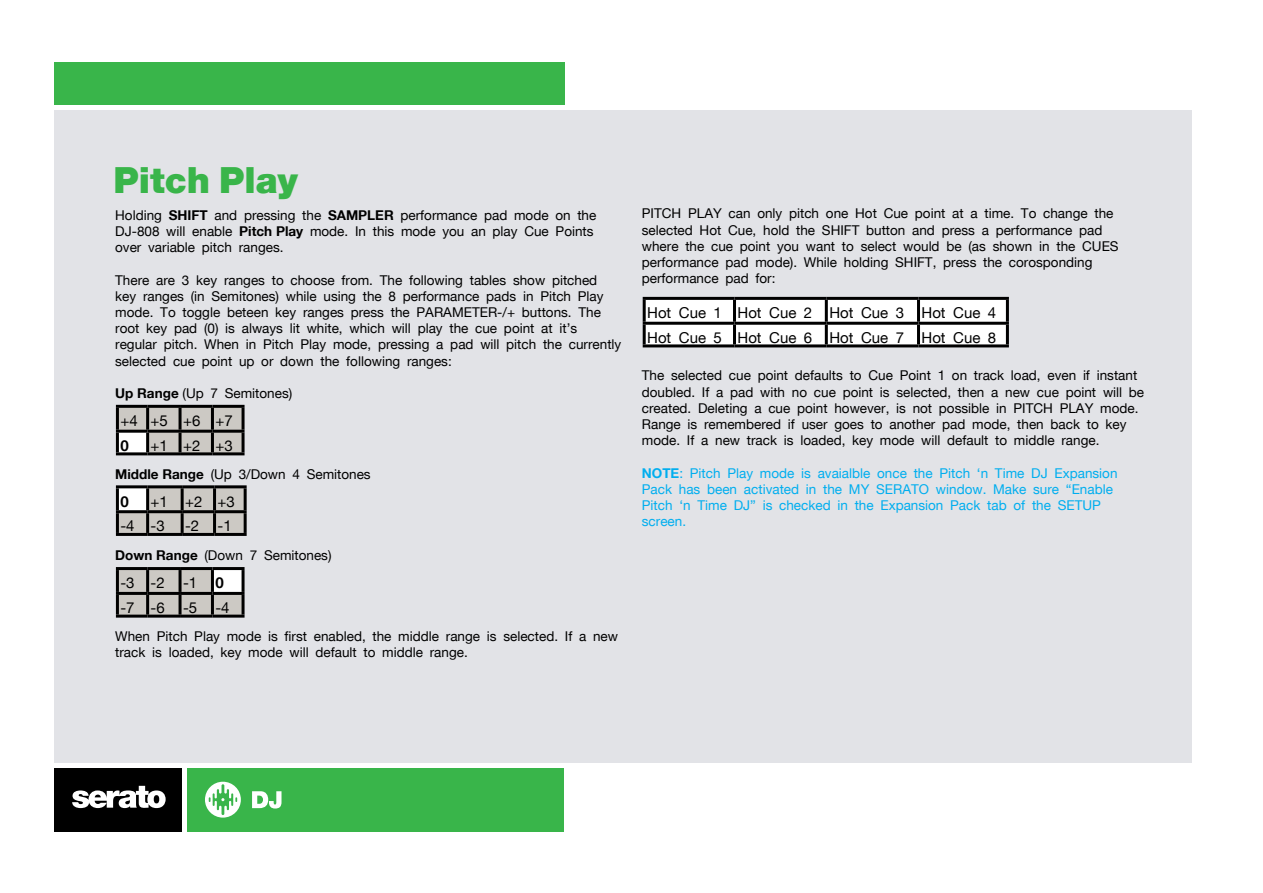
<style>
.page{position:relative;width:1263px;height:893px;background:#fff}
.page>*{position:absolute;margin:0;border:0;box-sizing:border-box;transform-origin:0 0}
.t1{font:900 36px "Serato";color:#39b54a}
.t2{font:15px/24.9px "Serato";color:#000}
.t3{font:700 15px "Serato";color:#000}
.t4{font:13.5px/16.2px "Serato";color:#000}
.t5{font:13.5px/16.2px "Serato";color:#00aeef}
.s1{font-weight:700}
</style>
<div class="page">
<div style="left:54px;top:110px;width:1137px;height:652px;background:#e2e3e7"></div>
<div style="left:54px;top:62px;width:510px;height:42px;background:#39b54a"></div>
<div style="left:187px;top:768px;width:377px;height:63px;background:#39b54a"></div>
<div style="left:54px;top:768px;width:128px;height:63px;background:#000"></div>
<svg style="left:72px;top:786px;width:94px;height:22px"></svg>
<svg style="left:252px;top:791px;width:29px;height:17px"></svg>
<svg style="left:205px;top:782px;width:36px;height:36px"></svg>
<div style="left:119px;top:408px;width:123px;height:44px;background:#ccc9c4"></div>
<div style="left:117px;top:431px;width:31px;height:23px;background:#fff"></div>
<hr style="left:116px;top:405px;width:32px;height:3px;background:#000">
<hr style="left:116px;top:408px;width:3px;height:22px;background:#000">
<hr style="left:148px;top:405px;width:32px;height:3px;background:#000">
<hr style="left:146px;top:408px;width:3px;height:22px;background:#000">
<hr style="left:180px;top:405px;width:32px;height:3px;background:#000">
<hr style="left:179px;top:408px;width:3px;height:22px;background:#000">
<hr style="left:212px;top:405px;width:33px;height:3px;background:#000">
<hr style="left:211px;top:408px;width:3px;height:22px;background:#000">
<hr style="left:242px;top:408px;width:3px;height:22px;background:#000">
<hr style="left:116px;top:430px;width:32px;height:3px;background:#000">
<hr style="left:116px;top:433px;width:3px;height:19px;background:#000">
<hr style="left:148px;top:430px;width:32px;height:3px;background:#000">
<hr style="left:146px;top:433px;width:3px;height:19px;background:#000">
<hr style="left:180px;top:430px;width:32px;height:3px;background:#000">
<hr style="left:179px;top:433px;width:3px;height:19px;background:#000">
<hr style="left:212px;top:430px;width:33px;height:3px;background:#000">
<hr style="left:211px;top:433px;width:3px;height:19px;background:#000">
<hr style="left:242px;top:433px;width:3px;height:19px;background:#000">
<hr style="left:116px;top:452px;width:32px;height:3px;background:#000">
<hr style="left:148px;top:452px;width:32px;height:3px;background:#000">
<hr style="left:180px;top:452px;width:32px;height:3px;background:#000">
<hr style="left:212px;top:452px;width:33px;height:3px;background:#000">
<div style="left:646px;top:300px;width:360px;height:44px;background:#fff"></div>
<hr style="left:643px;top:297px;width:91px;height:3px;background:#000">
<hr style="left:643px;top:300px;width:3px;height:22px;background:#000">
<hr style="left:734px;top:297px;width:92px;height:3px;background:#000">
<hr style="left:733px;top:300px;width:3px;height:22px;background:#000">
<hr style="left:826px;top:297px;width:92px;height:3px;background:#000">
<hr style="left:825px;top:300px;width:3px;height:22px;background:#000">
<hr style="left:918px;top:297px;width:91px;height:3px;background:#000">
<hr style="left:917px;top:300px;width:3px;height:22px;background:#000">
<hr style="left:1006px;top:300px;width:3px;height:22px;background:#000">
<hr style="left:643px;top:322px;width:91px;height:3px;background:#000">
<hr style="left:643px;top:325px;width:3px;height:19px;background:#000">
<hr style="left:734px;top:322px;width:92px;height:3px;background:#000">
<hr style="left:733px;top:325px;width:3px;height:19px;background:#000">
<hr style="left:826px;top:322px;width:92px;height:3px;background:#000">
<hr style="left:825px;top:325px;width:3px;height:19px;background:#000">
<hr style="left:918px;top:322px;width:91px;height:3px;background:#000">
<hr style="left:917px;top:325px;width:3px;height:19px;background:#000">
<hr style="left:1006px;top:325px;width:3px;height:19px;background:#000">
<hr style="left:643px;top:344px;width:91px;height:3px;background:#000">
<hr style="left:734px;top:344px;width:92px;height:3px;background:#000">
<hr style="left:826px;top:344px;width:92px;height:3px;background:#000">
<hr style="left:918px;top:344px;width:91px;height:3px;background:#000">
<div style="left:117px;top:487px;width:31px;height:25px;background:#fff"></div>
<svg style="left:149px;top:488px;width:95px;height:45px;background:#c6c3be"></svg>
<div style="left:117px;top:512px;width:31px;height:22px;background:#ccc9c4"></div>
<hr style="left:116px;top:485px;width:32px;height:3px;background:#000">
<hr style="left:116px;top:488px;width:3px;height:22px;background:#000">
<hr style="left:148px;top:485px;width:34px;height:3px;background:#000">
<hr style="left:146px;top:488px;width:3px;height:22px;background:#000">
<hr style="left:182px;top:485px;width:33px;height:3px;background:#000">
<hr style="left:181px;top:488px;width:3px;height:22px;background:#000">
<hr style="left:215px;top:485px;width:32px;height:3px;background:#000">
<hr style="left:213px;top:488px;width:3px;height:22px;background:#000">
<hr style="left:244px;top:488px;width:3px;height:22px;background:#000">
<hr style="left:116px;top:510px;width:32px;height:3px;background:#000">
<hr style="left:116px;top:513px;width:3px;height:20px;background:#000">
<hr style="left:148px;top:510px;width:34px;height:3px;background:#000">
<hr style="left:146px;top:513px;width:3px;height:20px;background:#000">
<hr style="left:182px;top:510px;width:33px;height:3px;background:#000">
<hr style="left:181px;top:513px;width:3px;height:20px;background:#000">
<hr style="left:215px;top:510px;width:32px;height:3px;background:#000">
<hr style="left:213px;top:513px;width:3px;height:20px;background:#000">
<hr style="left:244px;top:513px;width:3px;height:20px;background:#000">
<hr style="left:116px;top:533px;width:32px;height:3px;background:#000">
<hr style="left:148px;top:533px;width:34px;height:3px;background:#000">
<hr style="left:182px;top:533px;width:33px;height:3px;background:#000">
<hr style="left:215px;top:533px;width:32px;height:3px;background:#000">
<svg style="left:119px;top:570px;width:123px;height:45px;background:#c7c4bf"></svg>
<div style="left:212px;top:569px;width:31px;height:24px;background:#fff"></div>
<div style="left:117px;top:593px;width:31px;height:23px;background:#ccc9c4"></div>
<hr style="left:116px;top:567px;width:32px;height:3px;background:#000">
<hr style="left:116px;top:570px;width:3px;height:22px;background:#000">
<hr style="left:148px;top:567px;width:32px;height:3px;background:#000">
<hr style="left:146px;top:570px;width:3px;height:22px;background:#000">
<hr style="left:180px;top:567px;width:32px;height:3px;background:#000">
<hr style="left:179px;top:570px;width:3px;height:22px;background:#000">
<hr style="left:212px;top:567px;width:33px;height:3px;background:#000">
<hr style="left:211px;top:570px;width:3px;height:22px;background:#000">
<hr style="left:242px;top:570px;width:3px;height:22px;background:#000">
<hr style="left:116px;top:592px;width:32px;height:3px;background:#000">
<hr style="left:116px;top:595px;width:3px;height:20px;background:#000">
<hr style="left:148px;top:592px;width:32px;height:3px;background:#000">
<hr style="left:146px;top:595px;width:3px;height:20px;background:#000">
<hr style="left:180px;top:592px;width:32px;height:3px;background:#000">
<hr style="left:179px;top:595px;width:3px;height:20px;background:#000">
<hr style="left:212px;top:592px;width:33px;height:3px;background:#000">
<hr style="left:211px;top:595px;width:3px;height:20px;background:#000">
<hr style="left:242px;top:595px;width:3px;height:20px;background:#000">
<hr style="left:116px;top:615px;width:32px;height:3px;background:#000">
<hr style="left:148px;top:615px;width:32px;height:3px;background:#000">
<hr style="left:180px;top:615px;width:32px;height:3px;background:#000">
<hr style="left:212px;top:615px;width:33px;height:3px;background:#000">
<h1 class="t1" style="left:113px;top:159px;width:186px">Pitch Play</h1>
<p class="t4" style="left:115px;top:207px;width:483px">Holding <span class="s1">SHIFT</span> and pressing the <span class="s1">SAMPLER</span> performance pad mode on the<br>DJ-808 will enable <span class="s1">Pitch Play</span> mode. In this mode you an play Cue Points over variable pitch ranges.</p>
<p class="t4" style="left:115px;top:271px;width:508px">There are 3 key ranges to choose from. The following tables show pitched key ranges (in Semitones) while using the 8 performance pads in Pitch Play mode. To toggle beteen key ranges press the PARAMETER-/+ buttons. The root key pad (0) is always lit white, which will play the cue point at it’s regular pitch. When in Pitch Play mode, pressing a pad will pitch the currently selected cue point up or down the following ranges:</p>
<p class="t4" style="left:115px;top:385px;width:179px"><span class="s1">Up Range</span> (Up 7 Semitones)</p>
<p class="t2" style="left:120px;top:408px;width:114px">+4 +5 +6 +7</p>
<p class="t3" style="left:120px;top:436px;width:10px">0</p>
<p class="t2" style="left:151px;top:433px;width:84px">+1 +2 +3</p>
<p class="t4" style="left:115px;top:466px;width:257px"><span class="s1">Middle Range</span> (Up 3/Down 4 Semitones</p>
<p class="t3" style="left:120px;top:492px;width:10px">0</p>
<p class="t2" style="left:120px;top:489px;width:116px;text-indent:30px">+1 +2 +3 -4 -3</p>
<p class="t2" style="left:185px;top:513px;width:48px">-2 -1</p>
<p class="t4" style="left:115px;top:547px;width:218px"><span class="s1">Down Range</span> (Down 7 Semitones)</p>
<p class="t2" style="left:120px;top:570px;width:111px">-3 -2 -1 <span class="s1">0 </span>-7 -6 -5 -4</p>
<p class="t4" style="left:115px;top:628px;width:504px">When Pitch Play mode is first enabled, the middle range is selected. If a new track is loaded, key mode will default to middle range.</p>
<p class="t4" style="left:642px;top:205px;width:478px">PITCH PLAY can only pitch one Hot Cue point at a time. To change the selected Hot Cue, hold the SHIFT button and press a performance pad where the cue point you want to select would be (as shown in the CUES performance pad mode). While holding SHIFT, press the corosponding performance pad for:</p>
<p class="t2" style="left:647px;top:300px;width:351px">Hot Cue 1 Hot Cue 2 Hot Cue 3 Hot Cue 4<br>Hot Cue 5 Hot Cue 6 Hot Cue 7 Hot Cue 8</p>
<p class="t4" style="left:642px;top:367px;width:504px">The selected cue point defaults to Cue Point 1 on track load, even if instant doubled. If a pad with no cue point is selected, then a new cue point will be created. Deleting a cue point however, is not possible in PITCH PLAY mode.<br>Range is remembered if user goes to another pad mode, then back to key mode. If a new track is loaded, key mode will default to middle range.</p>
<p class="t5" style="left:642px;top:464px;width:477px"><span class="s1">NOTE</span>: Pitch Play mode is avaialble once the Pitch ‘n Time DJ Expansion Pack has been activated in the MY SERATO window. Make sure “Enable Pitch ‘n Time DJ” is checked in the Expansion Pack tab of the SETUP screen.</p>
</div>
